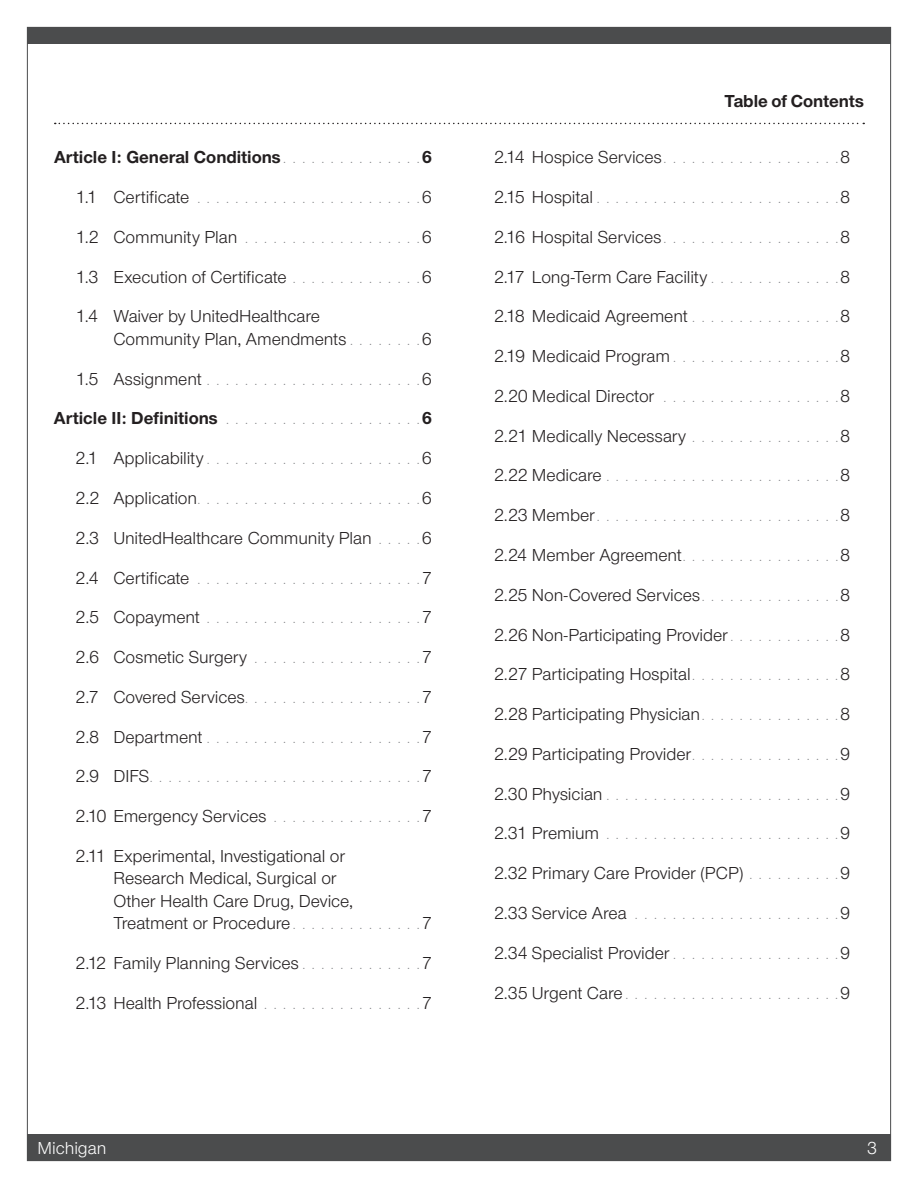
<style>
.page{position:relative;width:918px;height:1188px;background:#fff}
.page>*{position:absolute;margin:0;border:0;box-sizing:border-box;transform-origin:0 0}
.t1{font:18px/22.5px "UHC Sans";letter-spacing:-.005em;color:#231f20}
.t2{font:300 18px "UHC Sans";color:#808285}
.t3{font:700 18px "UHC Sans";color:#231f20}
.t4{font:18px "UHC Sans";color:#fff}
.s1{font-weight:300;color:#808285}
.s2{font-weight:400;color:#231f20}
</style>
<div class="page">
<div style="left:28px;top:1134px;width:863px;height:27px;background:#4b4c4d"></div>
<svg style="left:55px;top:123px;width:809px;height:1px"></svg>
<div style="left:27px;top:27px;width:864px;height:17px;background:#4b4c4d"></div>
<p class="t3" style="left:54px;top:145px;width:379px">Article I: General Conditions <span class="s1">. . . . . . . . . . . . . .</span> 6</p>
<p class="t2" style="left:76px;top:185px;width:358px"><span class="s2">1.1 Certificate</span> . . . . . . . . . . . . . . . . . . . . . . . <span class="s2">6</span></p>
<p class="t2" style="left:76px;top:225px;width:358px"><span class="s2">1.2 Community Plan</span> . . . . . . . . . . . . . . . . . . <span class="s2">6</span></p>
<p class="t1" style="left:76px;top:265px;width:358px">1.3 Execution of Certificate <span class="s1">. . . . . . . . . . . . .</span> 6</p>
<p class="t1" style="left:113px;top:305px;width:320px;text-indent:-38px">1.4 Waiver by UnitedHealthcare<br>Community Plan, Amendments <span class="s1">. . . . . . .</span> 6</p>
<p class="t2" style="left:76px;top:366px;width:358px"><span class="s2">1.5 Assignment</span> . . . . . . . . . . . . . . . . . . . . . . <span class="s2">6</span></p>
<p class="t3" style="left:54px;top:406px;width:379px">Article II: Definitions <span class="s1">. . . . . . . . . . . . . . . . . . . .</span> 6</p>
<p class="t2" style="left:76px;top:446px;width:358px"><span class="s2">2.1 Applicability</span> . . . . . . . . . . . . . . . . . . . . . . <span class="s2">6</span></p>
<p class="t2" style="left:76px;top:486px;width:358px"><span class="s2">2.2 Application</span>........................<span class="s2">6</span></p>
<p class="t1" style="left:76px;top:526px;width:358px">2.3 UnitedHealthcare Community Plan <span class="s1">. . . .</span> 6</p>
<p class="t2" style="left:76px;top:565px;width:358px"><span class="s2">2.4 Certificate</span> . . . . . . . . . . . . . . . . . . . . . . . <span class="s2">7</span></p>
<p class="t2" style="left:76px;top:605px;width:358px"><span class="s2">2.5 Copayment</span> . . . . . . . . . . . . . . . . . . . . . . <span class="s2">7</span></p>
<p class="t1" style="left:76px;top:645px;width:358px">2.6 Cosmetic Surgery <span class="s1">. . . . . . . . . . . . . . . . .</span> 7</p>
<p class="t1" style="left:76px;top:685px;width:358px">2.7 Covered Services<span class="s1">...................</span>7</p>
<p class="t2" style="left:76px;top:724px;width:358px"><span class="s2">2.8 Department</span> . . . . . . . . . . . . . . . . . . . . . . <span class="s2">7</span></p>
<p class="t2" style="left:76px;top:764px;width:358px"><span class="s2">2.9 DIFS</span> . . . . . . . . . . . . . . . . . . . . . . . . . . . . <span class="s2">7</span></p>
<p class="t1" style="left:76px;top:804px;width:358px">2.10 Emergency Services <span class="s1">. . . . . . . . . . . . . . .</span> 7</p>
<p class="t1" style="left:113px;top:844px;width:320px;text-indent:-38px">2.11 Experimental, Investigational or<br>Research Medical, Surgical or<br>Other Health Care Drug, Device, Treatment or Procedure <span class="s1">. . . . . . . . . . . . .</span> 7</p>
<p class="t1" style="left:76px;top:951px;width:358px">2.12 Family Planning Services <span class="s1">. . . . . . . . . . . .</span> 7</p>
<p class="t1" style="left:76px;top:991px;width:358px">2.13 Health Professional <span class="s1">. . . . . . . . . . . . . . . .</span> 7</p>
<p class="t3" style="left:725px;top:88px;width:141px">Table of Contents</p>
<p class="t1" style="left:494px;top:145px;width:358px">2.14 Hospice Services <span class="s1">. . . . . . . . . . . . . . . . . .</span> 8</p>
<p class="t2" style="left:494px;top:185px;width:358px"><span class="s2">2.15 Hospital</span> . . . . . . . . . . . . . . . . . . . . . . . . . <span class="s2">8</span></p>
<p class="t1" style="left:494px;top:225px;width:358px">2.16 Hospital Services <span class="s1">. . . . . . . . . . . . . . . . . .</span> 8</p>
<p class="t1" style="left:494px;top:265px;width:358px">2.17 Long-Term Care Facility <span class="s1">. . . . . . . . . . . . .</span> 8</p>
<p class="t1" style="left:494px;top:305px;width:358px">2.18 Medicaid Agreement <span class="s1">. . . . . . . . . . . . . . .</span> 8</p>
<p class="t1" style="left:494px;top:344px;width:358px">2.19 Medicaid Program <span class="s1">. . . . . . . . . . . . . . . . .</span> 8</p>
<p class="t1" style="left:494px;top:384px;width:358px">2.20 Medical Director <span class="s1">. . . . . . . . . . . . . . . . . .</span> 8</p>
<p class="t1" style="left:494px;top:424px;width:358px">2.21 Medically Necessary <span class="s1">. . . . . . . . . . . . . . .</span> 8</p>
<p class="t2" style="left:494px;top:463px;width:358px"><span class="s2">2.22 Medicare</span> . . . . . . . . . . . . . . . . . . . . . . . . <span class="s2">8</span></p>
<p class="t2" style="left:494px;top:503px;width:358px"><span class="s2">2.23 Member</span> . . . . . . . . . . . . . . . . . . . . . . . . . <span class="s2">8</span></p>
<p class="t1" style="left:494px;top:543px;width:358px">2.24 Member Agreement <span class="s1">. . . . . . . . . . . . . . . .</span> 8</p>
<p class="t1" style="left:494px;top:583px;width:358px">2.25 Non-Covered Services <span class="s1">. . . . . . . . . . . . . .</span> 8</p>
<p class="t1" style="left:494px;top:623px;width:358px">2.26 Non-Participating Provider <span class="s1">. . . . . . . . . . .</span> 8</p>
<p class="t1" style="left:494px;top:663px;width:358px">2.27 Participating Hospital <span class="s1">. . . . . . . . . . . . . . .</span> 8</p>
<p class="t1" style="left:494px;top:702px;width:358px">2.28 Participating Physician <span class="s1">. . . . . . . . . . . . . .</span> 8</p>
<p class="t1" style="left:494px;top:742px;width:358px">2.29 Participating Provider <span class="s1">. . . . . . . . . . . . . . .</span> 9</p>
<p class="t2" style="left:494px;top:782px;width:358px"><span class="s2">2.30 Physician</span> . . . . . . . . . . . . . . . . . . . . . . . . <span class="s2">9</span></p>
<p class="t2" style="left:494px;top:821px;width:358px"><span class="s2">2.31 Premium</span> . . . . . . . . . . . . . . . . . . . . . . . . <span class="s2">9</span></p>
<p class="t1" style="left:494px;top:861px;width:358px">2.32 Primary Care Provider (PCP) <span class="s1">. . . . . . . . .</span> 9</p>
<p class="t2" style="left:494px;top:901px;width:358px"><span class="s2">2.33 Service Area</span> . . . . . . . . . . . . . . . . . . . . . <span class="s2">9</span></p>
<p class="t1" style="left:494px;top:941px;width:358px">2.34 Specialist Provider <span class="s1">. . . . . . . . . . . . . . . . .</span> 9</p>
<p class="t2" style="left:494px;top:980px;width:358px"><span class="s2">2.35 Urgent Care</span> . . . . . . . . . . . . . . . . . . . . . . <span class="s2">9</span></p>
<p class="t4" style="left:38px;top:1136px;width:70px">Michigan</p>
<p class="t4" style="left:867px;top:1136px;width:12px">3</p>
</div>
